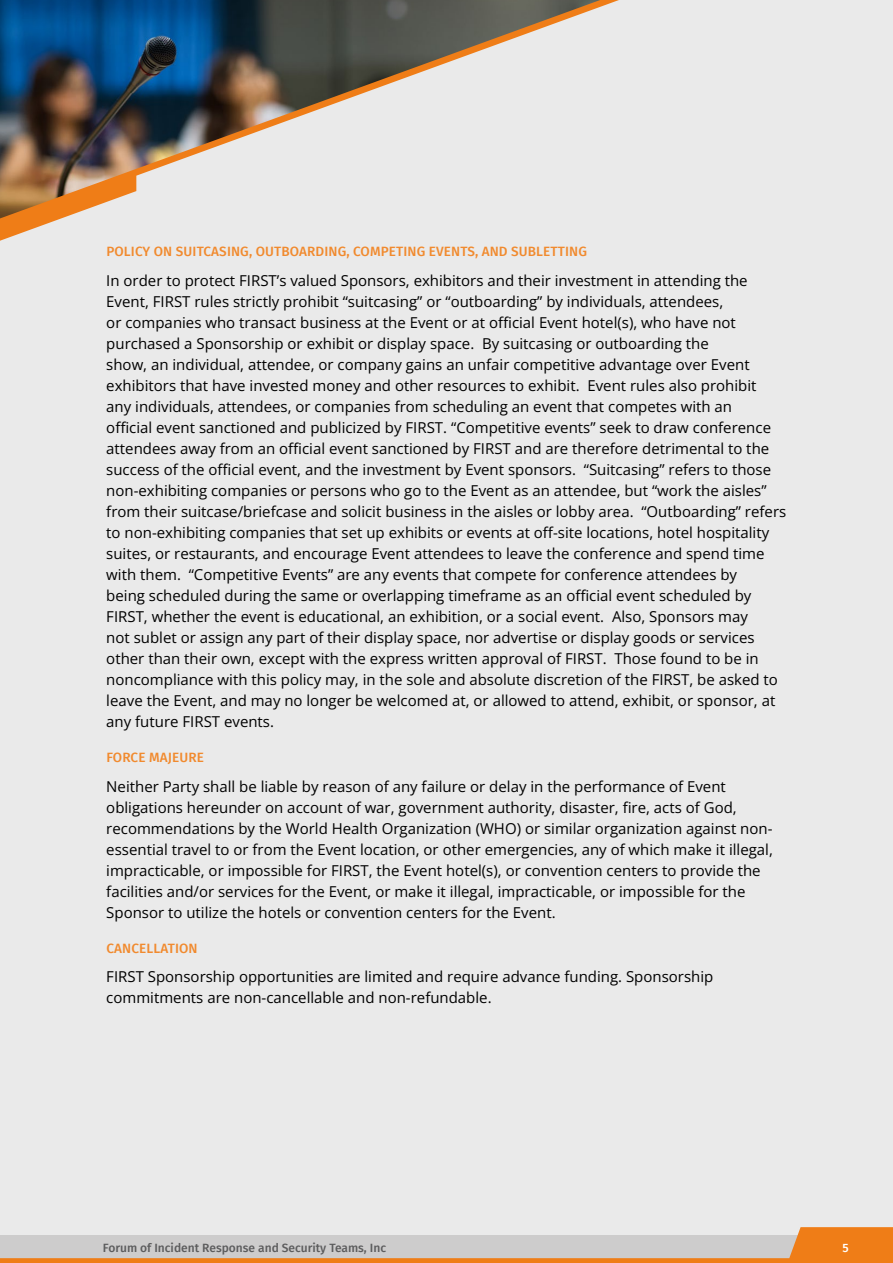
<style>
.page{position:relative;width:893px;height:1263px;background:#eaeaea}
.page>*{position:absolute;margin:0;border:0;box-sizing:border-box;transform-origin:0 0}
.t1{font:15px/21px "Open Sans";color:#000}
.t2{font:500 13.5px "Fira Sans";letter-spacing:.01em;color:#f18a2e}
.t3{font:500 12px "Fira Sans";color:#5c5c5d}
.t4{font:500 12px "Fira Sans";color:#fff}
</style>
<div class="page">
<img style="left:0;top:0;width:619px;height:241px">
<svg style="left:0;top:1227px;width:893px;height:34px"></svg>
<hr style="left:0;top:1261px;width:893px;height:2px;background:#ef7d17">
<p class="t2" style="left:106px;top:241px;width:482px">POLICY ON SUITCASING, OUTBOARDING, COMPETING EVENTS, AND SUBLETTING</p>
<p class="t1" style="left:106px;top:269px;width:681px">In order to protect FIRST’s valued Sponsors, exhibitors and their investment in attending the Event, FIRST rules strictly prohibit “suitcasing” or “outboarding” by individuals, attendees,<br>or companies who transact business at the Event or at official Event hotel(s), who have not purchased a Sponsorship or exhibit or display space. By suitcasing or outboarding the<br>show, an individual, attendee, or company gains an unfair competitive advantage over Event exhibitors that have invested money and other resources to exhibit. Event rules also prohibit<br>any individuals, attendees, or companies from scheduling an event that competes with an<br>official event sanctioned and publicized by FIRST. “Competitive events” seek to draw conference attendees away from an official event sanctioned by FIRST and are therefore detrimental to the success of the official event, and the investment by Event sponsors. “Suitcasing” refers to those non-exhibiting companies or persons who go to the Event as an attendee, but “work the aisles” from their suitcase/briefcase and solicit business in the aisles or lobby area. “Outboarding” refers to non-exhibiting companies that set up exhibits or events at off-site locations, hotel hospitality suites, or restaurants, and encourage Event attendees to leave the conference and spend time with them. “Competitive Events” are any events that compete for conference attendees by<br>being scheduled during the same or overlapping timeframe as an official event scheduled by FIRST, whether the event is educational, an exhibition, or a social event. Also, Sponsors may<br>not sublet or assign any part of their display space, nor advertise or display goods or services other than their own, except with the express written approval of FIRST. Those found to be in noncompliance with this policy may, in the sole and absolute discretion of the FIRST, be asked to leave the Event, and may no longer be welcomed at, or allowed to attend, exhibit, or sponsor, at any future FIRST events.</p>
<p class="t2" style="left:106px;top:747px;width:99px">FORCE MAJEURE</p>
<p class="t1" style="left:106px;top:775px;width:668px">Neither Party shall be liable by reason of any failure or delay in the performance of Event obligations hereunder on account of war, government authority, disaster, fire, acts of God, recommendations by the World Health Organization (WHO) or similar organization against non&shy;essential travel to or from the Event location, or other emergencies, any of which make it illegal, impracticable, or impossible for FIRST, the Event hotel(s), or convention centers to provide the facilities and/or services for the Event, or make it illegal, impracticable, or impossible for the Sponsor to utilize the hotels or convention centers for the Event.</p>
<p class="t2" style="left:106px;top:937px;width:93px">CANCELLATION</p>
<p class="t1" style="left:106px;top:966px;width:608px">FIRST Sponsorship opportunities are limited and require advance funding. Sponsorship commitments are non-cancellable and non-refundable.</p>
<p class="t3" style="left:103px;top:1238px;width:285px">Forum of Incident Response and Security Teams, Inc</p>
<p class="t4" style="left:842px;top:1238px;width:8px">5</p>
</div>
